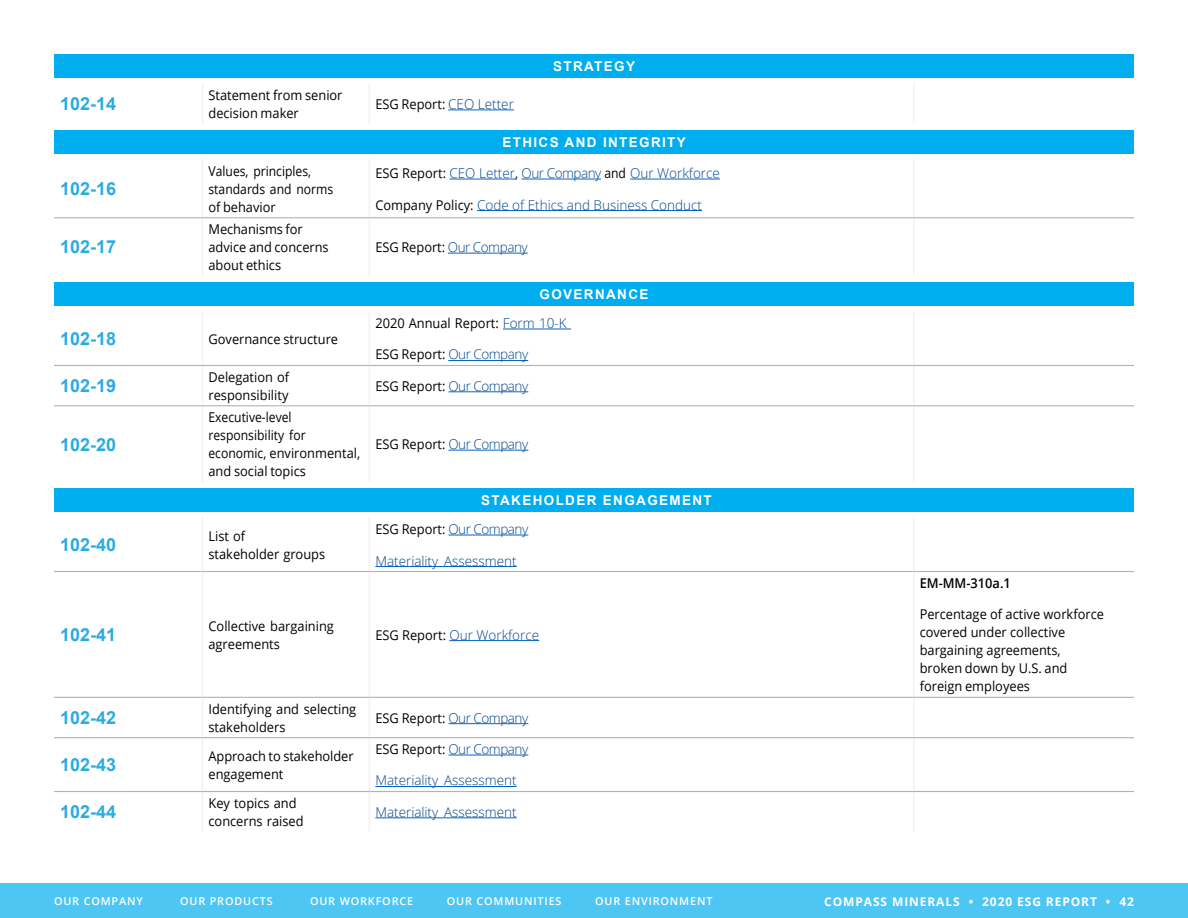
<style>
.page{position:relative;width:1188px;height:918px;background:#fff}
.page>*{position:absolute;margin:0;border:0;box-sizing:border-box;transform-origin:0 0}
.t1{font:700 18px "Arial";color:#2aace2}
.t2{font:13.5px/18px "Open Sans";color:#000;scale:.95 1}
.t3{font:300 13.5px "Open Sans";color:#00458c}
.t4{font:13.5px/18px "Open Sans";color:#000;scale:.9 1}
.t5{font:700 13.5px "Arial";letter-spacing:.1em;color:#fff}
.t6{font:600 13.5px "Open Sans";color:#000;scale:.95 1}
.t7{font:700 12px "Open Sans";letter-spacing:.075em;color:#fff}
.t8{font:600 10.8px "Open Sans";letter-spacing:.075em;color:#fff}
.s1{font-weight:300;color:#00458c}
.s2{font-weight:400;color:#000}
</style>
<div class="page">
<div style="left:54px;top:54px;width:1080px;height:24px;background:#00adee"></div>
<hr style="left:202px;top:84px;width:1px;height:40px;background:#f2f2f2">
<hr style="left:369px;top:84px;width:1px;height:40px;background:#f2f2f2">
<hr style="left:913px;top:84px;width:1px;height:40px;background:#f2f2f2">
<hr style="left:448px;top:110px;width:66px;height:1px;background:#0563c1">
<div style="left:54px;top:130px;width:1080px;height:23px;background:#00adee"></div>
<hr style="left:202px;top:159px;width:1px;height:58px;background:#f2f2f2">
<hr style="left:369px;top:159px;width:1px;height:58px;background:#f2f2f2">
<hr style="left:913px;top:159px;width:1px;height:58px;background:#f2f2f2">
<hr style="left:202px;top:218px;width:1px;height:58px;background:#f2f2f2">
<hr style="left:369px;top:218px;width:1px;height:58px;background:#f2f2f2">
<hr style="left:913px;top:218px;width:1px;height:58px;background:#f2f2f2">
<hr style="left:54px;top:217px;width:148px;height:1px;background:#b3b3b3">
<hr style="left:202px;top:217px;width:167px;height:1px;background:#b3b3b3">
<hr style="left:369px;top:217px;width:545px;height:1px;background:#b3b3b3">
<hr style="left:914px;top:217px;width:220px;height:1px;background:#b3b3b3">
<hr style="left:449px;top:179px;width:66px;height:1px;background:#0563c1">
<hr style="left:522px;top:179px;width:79px;height:1px;background:#0563c1">
<hr style="left:630px;top:179px;width:90px;height:1px;background:#0563c1">
<hr style="left:477px;top:210px;width:225px;height:1px;background:#0563c1">
<hr style="left:448px;top:253px;width:80px;height:1px;background:#0563c1">
<div style="left:54px;top:282px;width:1080px;height:24px;background:#00adee"></div>
<hr style="left:202px;top:312px;width:1px;height:53px;background:#f2f2f2">
<hr style="left:369px;top:312px;width:1px;height:53px;background:#f2f2f2">
<hr style="left:913px;top:312px;width:1px;height:53px;background:#f2f2f2">
<hr style="left:202px;top:366px;width:1px;height:39px;background:#f2f2f2">
<hr style="left:369px;top:366px;width:1px;height:39px;background:#f2f2f2">
<hr style="left:913px;top:366px;width:1px;height:39px;background:#f2f2f2">
<hr style="left:202px;top:406px;width:1px;height:76px;background:#f2f2f2">
<hr style="left:369px;top:406px;width:1px;height:76px;background:#f2f2f2">
<hr style="left:913px;top:406px;width:1px;height:76px;background:#f2f2f2">
<hr style="left:54px;top:365px;width:149px;height:1px;background:#b3b3b3">
<hr style="left:203px;top:365px;width:166px;height:1px;background:#b3b3b3">
<hr style="left:369px;top:365px;width:545px;height:1px;background:#b3b3b3">
<hr style="left:914px;top:365px;width:220px;height:1px;background:#b3b3b3">
<hr style="left:54px;top:405px;width:149px;height:1px;background:#b3b3b3">
<hr style="left:203px;top:405px;width:166px;height:1px;background:#b3b3b3">
<hr style="left:369px;top:405px;width:545px;height:1px;background:#b3b3b3">
<hr style="left:914px;top:405px;width:220px;height:1px;background:#b3b3b3">
<hr style="left:503px;top:329px;width:68px;height:1px;background:#0563c1">
<hr style="left:448px;top:360px;width:80px;height:1px;background:#0563c1">
<hr style="left:448px;top:391px;width:80px;height:1px;background:#0563c1">
<hr style="left:448px;top:450px;width:80px;height:1px;background:#0563c1">
<div style="left:54px;top:488px;width:1080px;height:24px;background:#00adee"></div>
<hr style="left:202px;top:518px;width:1px;height:53px;background:#f2f2f2">
<hr style="left:369px;top:518px;width:1px;height:53px;background:#f2f2f2">
<hr style="left:913px;top:518px;width:1px;height:53px;background:#f2f2f2">
<hr style="left:202px;top:572px;width:1px;height:125px;background:#f2f2f2">
<hr style="left:369px;top:572px;width:1px;height:125px;background:#f2f2f2">
<hr style="left:913px;top:572px;width:1px;height:125px;background:#f2f2f2">
<hr style="left:202px;top:698px;width:1px;height:39px;background:#f2f2f2">
<hr style="left:369px;top:698px;width:1px;height:39px;background:#f2f2f2">
<hr style="left:913px;top:698px;width:1px;height:39px;background:#f2f2f2">
<hr style="left:202px;top:738px;width:1px;height:53px;background:#f2f2f2">
<hr style="left:369px;top:738px;width:1px;height:53px;background:#f2f2f2">
<hr style="left:913px;top:738px;width:1px;height:53px;background:#f2f2f2">
<hr style="left:202px;top:792px;width:1px;height:40px;background:#f2f2f2">
<hr style="left:369px;top:792px;width:1px;height:40px;background:#f2f2f2">
<hr style="left:913px;top:792px;width:1px;height:40px;background:#f2f2f2">
<hr style="left:54px;top:571px;width:149px;height:1px;background:#b3b3b3">
<hr style="left:203px;top:571px;width:166px;height:1px;background:#b3b3b3">
<hr style="left:369px;top:571px;width:545px;height:1px;background:#b3b3b3">
<hr style="left:914px;top:571px;width:220px;height:1px;background:#b3b3b3">
<hr style="left:54px;top:697px;width:149px;height:1px;background:#b3b3b3">
<hr style="left:203px;top:697px;width:166px;height:1px;background:#b3b3b3">
<hr style="left:369px;top:697px;width:545px;height:1px;background:#b3b3b3">
<hr style="left:914px;top:697px;width:220px;height:1px;background:#b3b3b3">
<hr style="left:54px;top:737px;width:149px;height:1px;background:#b3b3b3">
<hr style="left:203px;top:737px;width:166px;height:1px;background:#b3b3b3">
<hr style="left:369px;top:737px;width:545px;height:1px;background:#b3b3b3">
<hr style="left:914px;top:737px;width:220px;height:1px;background:#b3b3b3">
<hr style="left:54px;top:791px;width:149px;height:1px;background:#b3b3b3">
<hr style="left:203px;top:791px;width:166px;height:1px;background:#b3b3b3">
<hr style="left:369px;top:791px;width:545px;height:1px;background:#b3b3b3">
<hr style="left:914px;top:791px;width:220px;height:1px;background:#b3b3b3">
<hr style="left:448px;top:535px;width:80px;height:1px;background:#0563c1">
<hr style="left:375px;top:566px;width:142px;height:1px;background:#0563c1">
<hr style="left:449px;top:640px;width:90px;height:1px;background:#0563c1">
<hr style="left:448px;top:723px;width:80px;height:1px;background:#0563c1">
<hr style="left:448px;top:755px;width:80px;height:1px;background:#0563c1">
<hr style="left:375px;top:786px;width:142px;height:1px;background:#0563c1">
<hr style="left:375px;top:818px;width:142px;height:1px;background:#0563c1">
<div style="left:0;top:884px;width:1188px;height:34px;background:#4dc6f3"></div>
<p class="t5" style="left:553px;top:57px;width:83px">STRATEGY</p>
<h1 class="t1" style="left:60px;top:92px;width:58px">102-14</h1>
<p class="t2" style="left:208px;top:86px;width:143px">Statement from senior decision maker</p>
<p class="t2" style="left:375px;top:95px;width:147px">ESG Report: <span class="s1">CEO Letter</span></p>
<p class="t5" style="left:502px;top:133px;width:185px">ETHICS AND INTEGRITY</p>
<h1 class="t1" style="left:60px;top:177px;width:58px">102-16</h1>
<p class="t4" style="left:208px;top:162px;width:140px">Values, principles, standards and norms of behavior</p>
<p class="t3" style="left:375px;top:164px;width:346px"><span class="s2">ESG Report:</span> CEO Letter<span class="s2">,</span> Our Company <span class="s2">and</span> Our Workforce</p>
<p class="t3" style="left:375px;top:195px;width:328px"><span class="s2">Company Policy:</span> Code of Ethics and Business Conduct</p>
<h1 class="t1" style="left:60px;top:235px;width:58px">102-17</h1>
<p class="t2" style="left:209px;top:220px;width:128px">Mechanisms for advice and concerns about ethics</p>
<h1 class="t1" style="left:60px;top:327px;width:58px">102-18</h1>
<p class="t2" style="left:209px;top:329px;width:138px">Governance structure</p>
<p class="t2" style="left:375px;top:238px;width:162px">ESG Report: <span class="s1">Our Company</span></p>
<p class="t5" style="left:540px;top:285px;width:110px">GOVERNANCE</p>
<p class="t2" style="left:375px;top:314px;width:203px">2020 Annual Report: <span class="s1">Form 10-K</span></p>
<p class="t2" style="left:375px;top:345px;width:162px">ESG Report: <span class="s1">Our Company</span></p>
<h1 class="t1" style="left:60px;top:374px;width:58px">102-19</h1>
<p class="t2" style="left:209px;top:368px;width:87px">Delegation of responsibility</p>
<p class="t2" style="left:375px;top:377px;width:163px">ESG Report: <span class="s1">Our Company</span></p>
<h1 class="t1" style="left:60px;top:432px;width:58px">102-20</h1>
<p class="t4" style="left:209px;top:408px;width:170px">Executive-level responsibility for economic, environmental, and social topics</p>
<p class="t2" style="left:375px;top:435px;width:163px">ESG Report: <span class="s1">Our Company</span></p>
<p class="t5" style="left:481px;top:491px;width:232px">STAKEHOLDER ENGAGEMENT</p>
<h1 class="t1" style="left:60px;top:533px;width:58px">102-40</h1>
<p class="t2" style="left:209px;top:527px;width:124px">List of<br>stakeholder groups</p>
<p class="t2" style="left:375px;top:520px;width:163px">ESG Report: <span class="s1">Our Company</span></p>
<p class="t3" style="left:375px;top:551px;width:143px">Materiality Assessment</p>
<h1 class="t1" style="left:60px;top:623px;width:58px">102-41</h1>
<p class="t2" style="left:209px;top:616px;width:134px">Collective bargaining agreements</p>
<p class="t3" style="left:375px;top:625px;width:165px"><span class="s2">ESG Report:</span> Our Workforce</p>
<h1 class="t1" style="left:60px;top:706px;width:58px">102-42</h1>
<p class="t2" style="left:209px;top:699px;width:157px">Identifying and selecting stakeholders</p>
<p class="t2" style="left:375px;top:708px;width:163px">ESG Report: <span class="s1">Our Company</span></p>
<h1 class="t1" style="left:60px;top:753px;width:58px">102-43</h1>
<p class="t2" style="left:209px;top:746px;width:154px">Approach to stakeholder engagement</p>
<p class="t2" style="left:375px;top:740px;width:163px">ESG Report: <span class="s1">Our Company</span></p>
<p class="t3" style="left:375px;top:771px;width:143px">Materiality Assessment</p>
<h1 class="t1" style="left:60px;top:800px;width:58px">102-44</h1>
<p class="t2" style="left:209px;top:794px;width:102px">Key topics and concerns raised</p>
<p class="t3" style="left:375px;top:803px;width:143px">Materiality Assessment</p>
<p class="t6" style="left:920px;top:574px;width:97px">EM-MM-310a.1</p>
<p class="t2" style="left:920px;top:605px;width:196px">Percentage of active workforce covered under collective bargaining agreements, broken down by U.S. and foreign employees</p>
<p class="t8" style="left:54px;top:893px;width:90px">OUR COMPANY</p>
<p class="t8" style="left:180px;top:893px;width:94px">OUR PRODUCTS</p>
<p class="t8" style="left:310px;top:893px;width:105px">OUR WORKFORCE</p>
<p class="t8" style="left:447px;top:893px;width:116px">OUR COMMUNITIES</p>
<p class="t8" style="left:595px;top:893px;width:119px">OUR ENVIRONMENT</p>
<p class="t7" style="left:824px;top:893px;width:311px">COMPASS MINERALS • 2020 ESG REPORT • 42</p>
</div>
